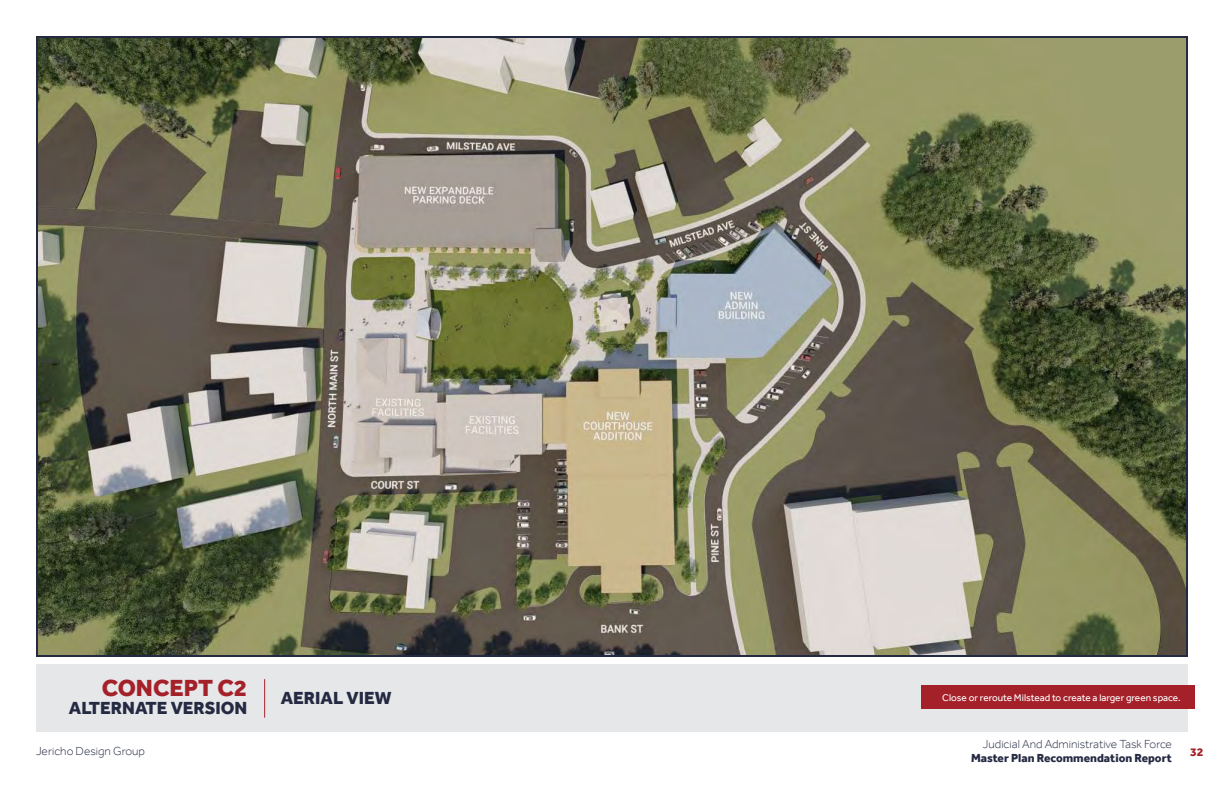
<style>
.page{position:relative;width:1224px;height:792px;background:#fff}
.page>*{position:absolute;margin:0;border:0;box-sizing:border-box;transform-origin:0 0}
.t1{font:800 24px "Effra";color:#a4212a}
.t2{font:800 18px "Effra";color:#242a42}
.t3{font:300 12px "Effra";color:#242a42}
.t4{font:800 12px "Effra";color:#242a42}
.t5{font:800 12px "Effra";color:#a4212a}
.t6{font:10px "Effra";color:#fff}
</style>
<div class="page">
<div style="left:36px;top:664px;width:1152px;height:68px;background:#e6e7e9"></div>
<img style="left:39px;top:39px;width:1146px;height:615px">
<hr style="left:264px;top:679px;width:1px;height:38px;background:#a4212a">
<div style="left:922px;top:685px;width:273px;height:23px;background:#a4212a"></div>
<p class="t1" style="left:102px;top:674px;width:147px">CONCEPT C2</p>
<p class="t2" style="left:69px;top:698px;width:180px">ALTERNATE VERSION</p>
<p class="t2" style="left:281px;top:688px;width:112px">AERIAL VIEW</p>
<p class="t6" style="left:942px;top:692px;width:240px">Close or reroute Milstead to create a larger green space.</p>
<p class="t3" style="left:983px;top:737px;width:191px">Judicial And Administrative Task Force</p>
<p class="t4" style="left:971px;top:751px;width:202px">Master Plan Recommendation Report</p>
<p class="t3" style="left:36px;top:744px;width:111px">Jericho Design Group</p>
<p class="t5" style="left:1190px;top:745px;width:15px">32</p>
</div>
